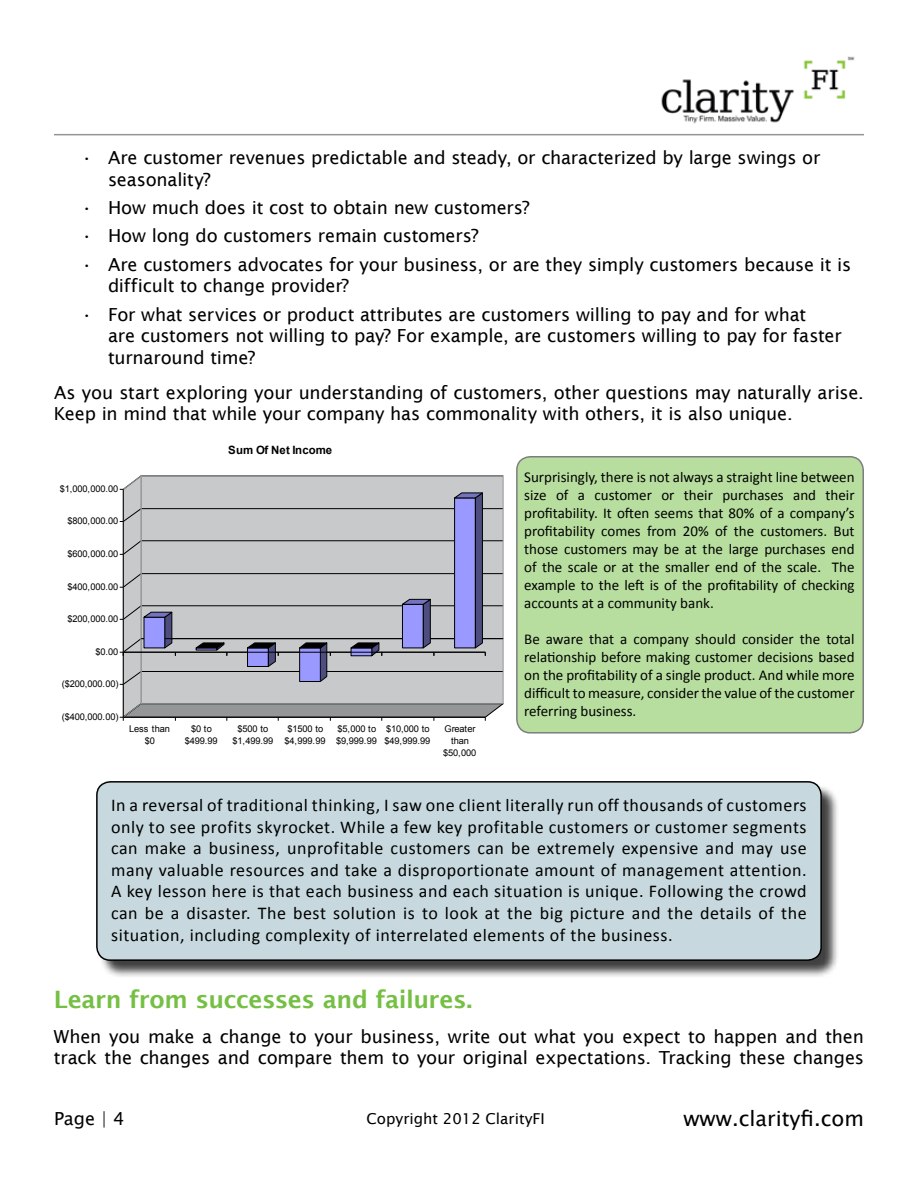
<style>
.page{position:relative;width:918px;height:1188px;background:#fff}
.page>*{position:absolute;margin:0;border:0;box-sizing:border-box;transform-origin:0 0}
.t1{font:600 24px "Lucida Sans";letter-spacing:-.02em;color:#75c044}
.t2{font:21px "Lucida Sans Unicode";color:#000}
.t3{font:18px/21.6px "Lucida Sans";letter-spacing:-.01em;color:#000}
.t4{font:18px/21.6px "Calibri";letter-spacing:.03em;color:#000;text-align:justify}
.t5{font:18px/21.6px "Lucida Sans";letter-spacing:-.01em;color:#010000}
.t6{font:18px "Lucida Sans Unicode";color:#000}
.t7{font:15px/18px "Calibri";color:#000101;text-align:justify}
.t8{font:15px "Lucida Sans";color:#000}
.t9{font:700 11.4px "Arial";letter-spacing:.01em;color:#000}
.t10{font:9.3px/12.1px "Arial";letter-spacing:-.015em;color:#000;text-align:center}
</style>
<div class="page">
<img style="left:626px;top:56px;width:238px;height:80px">
<hr style="left:54px;top:134px;width:810px;height:1px;background:#939598">
<div style="left:99px;top:784px;width:741px;height:195px;background:#000;opacity:.75"></div>
<div style="left:97px;top:782px;width:724px;height:178px;background:#c7d9de;border-radius:14px"></div>
<div style="left:96px;top:781px;width:726px;height:180px;border:2px solid #000;border-radius:14px"></div>
<svg style="left:120px;top:475px;width:384px;height:246px;background:#b4b6be"></svg>
<div style="left:517px;top:457px;width:346px;height:276px;background:#b8de9f;border-radius:14px"></div>
<div style="left:516px;top:456px;width:348px;height:278px;border:2px solid #000;border-radius:14px"></div>
<p class="t3" style="left:108px;top:147px;width:714px;text-indent:-27px">• Are customer revenues predictable and steady, or characterized by large swings or seasonality?</p>
<p class="t3" style="left:81px;top:197px;width:450px">• How much does it cost to obtain new customers?</p>
<p class="t3" style="left:81px;top:225px;width:399px">• How long do customers remain customers?</p>
<p class="t3" style="left:108px;top:253px;width:745px;text-indent:-27px">• Are customers advocates for your business, or are they simply customers because it is difficult to change provider?</p>
<p class="t3" style="left:108px;top:303px;width:735px;text-indent:-27px">• For what services or product attributes are customers willing to pay and for what<br>are customers not willing to pay? For example, are customers willing to pay for faster turnaround time?</p>
<p class="t3" style="left:54px;top:382px;width:811px">As you start exploring your understanding of customers, other questions may naturally arise.<br>Keep in mind that while your company has commonality with others, it is also unique.</p>
<p class="t9" style="left:228px;top:442px;width:106px">Sum Of Net Income</p>
<p class="t10" style="left:60px;top:483px;width:60px">$1,000,000.00</p>
<p class="t10" style="left:68px;top:515px;width:52px">$800,000.00</p>
<p class="t10" style="left:68px;top:548px;width:52px">$600,000.00</p>
<p class="t10" style="left:68px;top:581px;width:52px">$400,000.00</p>
<p class="t10" style="left:68px;top:613px;width:52px">$200,000.00</p>
<p class="t10" style="left:95px;top:646px;width:25px">$0.00</p>
<p class="t10" style="left:62px;top:678px;width:58px">($200,000.00)</p>
<p class="t10" style="left:62px;top:711px;width:58px">($400,000.00)</p>
<p class="t10" style="left:129px;top:722px;width:42px">Less than $0</p>
<p class="t10" style="left:185px;top:722px;width:35px">$0 to $499.99</p>
<p class="t10" style="left:233px;top:722px;width:42px">$500 to $1,499.99</p>
<p class="t10" style="left:285px;top:722px;width:42px">$1500 to $4,999.99</p>
<p class="t10" style="left:336px;top:722px;width:42px;text-align:left">$5,000 to $9,999.99</p>
<p class="t10" style="left:385px;top:722px;width:47px;text-align:left">$10,000 to $49,999.99</p>
<p class="t10" style="left:443px;top:722px;width:35px">Greater than $50,000</p>
<p class="t7" style="left:524px;top:468px;width:332px">Surprisingly, there is not always a straight line between size of a customer or their purchases and their profitability. It often seems that 80% of a company’s profitability comes from 20% of the customers. But those customers may be at the large purchases end of the scale or at the smaller end of the scale. The example to the left is of the profitability of checking accounts at a community bank.</p>
<p class="t7" style="left:524px;top:630px;width:332px">Be aware that a company should consider the total relationship before making customer decisions based on the profitability of a single product. And while more difficult to measure, consider the value of the customer referring business.</p>
<p class="t4" style="left:111px;top:794px;width:697px">In a reversal of traditional thinking, I saw one client literally run off thousands of customers only to see profits skyrocket. While a few key profitable customers or customer segments can make a business, unprofitable customers can be extremely expensive and may use many valuable resources and take a disproportionate amount of management attention.<br>A key lesson here is that each business and each situation is unique. Following the crowd can be a disaster. The best solution is to look at the big picture and the details of the situation, including complexity of interrelated elements of the business.</p>
<h1 class="t1" style="left:54px;top:986px;width:420px">Learn from successes and failures.</h1>
<p class="t5" style="left:54px;top:1026px;width:811px">When you make a change to your business, write out what you expect to happen and then track the changes and compare them to your original expectations. Tracking these changes</p>
<p class="t6" style="left:54px;top:1105px;width:72px">Page | 4</p>
<p class="t8" style="left:367px;top:1110px;width:180px">Copyright 2012 ClarityFI</p>
<p class="t2" style="left:683px;top:1102px;width:182px">www.clarityfi.com</p>
</div>
